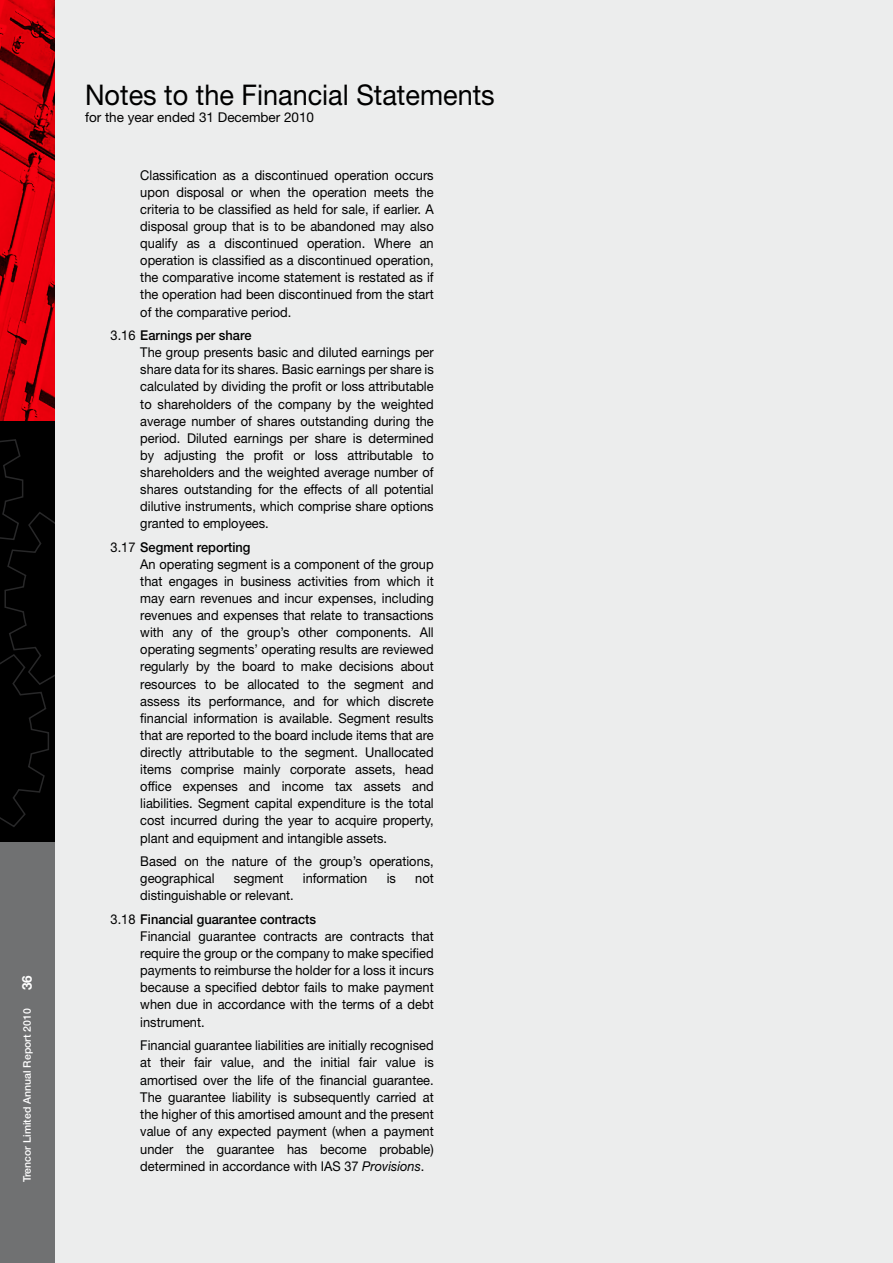
<style>
.page{position:relative;width:893px;height:1263px;background:#eceded}
.page>*{position:absolute;margin:0;border:0;box-sizing:border-box;transform-origin:0 0}
.t1{font:28.5px "Helvetica Neue LT Std";color:#000;scale:.95 1}
.t2{font:13.5px/17.1px "Helvetica Neue LT Std";color:#000;text-align:justify;scale:.95 1}
.t3{font:13.5px "Helvetica Neue LT Std";color:#000}
.t4{font:700 13.5px "Helvetica Neue LT Std";color:#fff}
.t5{font:500 10.5px "Helvetica Neue LT Std";color:#fff}
.s1{font-weight:500}
.s2{font-style:italic}
</style>
<div class="page">
<svg style="left:0;top:422px;width:54px;height:421px"></svg>
<div style="left:0;top:843px;width:54px;height:420px;background:#707172"></div>
<img style="left:0;top:0;width:54px;height:422px">
<p class="t4" style="left:19px;top:990px;width:17px;rotate:-90deg">36</p>
<p class="t5" style="left:21px;top:1182px;width:175px;rotate:-90deg">Trencor Limited Annual Report 2010</p>
<h1 class="t1" style="left:85px;top:78px;width:433px">Notes to the Financial Statements</h1>
<p class="t3" style="left:85px;top:109px;width:231px">for the year ended 31 December 2010</p>
<p class="t2" style="left:140px;top:166px;width:310px">Classification as a discontinued operation occurs upon disposal or when the operation meets the criteria to be classified as held for sale, if earlier. A disposal group that is to be abandoned may also qualify as a discontinued operation. Where an operation is classified as a discontinued operation, the comparative income statement is restated as if the operation had been discontinued from the start of the comparative period.</p>
<p class="t2" style="left:140px;top:326px;width:310px;text-align:left;text-indent:-30px">3.16 <span class="s1">Earnings per share<br></span>The group presents basic and diluted earnings per share data for its shares. Basic earnings per share is calculated by dividing the profit or loss attributable to shareholders of the company by the weighted average number of shares outstanding during the period. Diluted earnings per share is determined by adjusting the profit or loss attributable to shareholders and the weighted average number of shares outstanding for the effects of all potential dilutive instruments, which comprise share options granted to employees.</p>
<p class="t2" style="left:140px;top:538px;width:310px;text-align:left;text-indent:-30px">3.17 <span class="s1">Segment reporting<br></span>An operating segment is a component of the group that engages in business activities from which it may earn revenues and incur expenses, including revenues and expenses that relate to transactions with any of the group’s other components. All operating segments’ operating results are reviewed regularly by the board to make decisions about resources to be allocated to the segment and assess its performance, and for which discrete financial information is available. Segment results that are reported to the board include items that are directly attributable to the segment. Unallocated items comprise mainly corporate assets, head office expenses and income tax assets and liabilities. Segment capital expenditure is the total cost incurred during the year to acquire property, plant and equipment and intangible assets.</p>
<p class="t2" style="left:140px;top:852px;width:310px">Based on the nature of the group’s operations, geographical</p>
<p class="t2" style="left:234px;top:869px;width:54px">segment</p>
<p class="t2" style="left:303px;top:869px;width:70px">information</p>
<p class="t2" style="left:387px;top:869px;width:11px">is</p>
<p class="t2" style="left:415px;top:869px;width:21px">not</p>
<p class="t2" style="left:111px;top:883px;width:218px;line-height:23.5px;text-align:center">distinguishable or relevant.<br>3.18 <span class="s1">Financial guarantee contracts</span></p>
<p class="t2" style="left:140px;top:927px;width:310px">Financial guarantee contracts are contracts that require the group or the company to make specified payments to reimburse the holder for a loss it incurs because a specified debtor fails to make payment when due in accordance with the terms of a debt instrument.</p>
<p class="t2" style="left:140px;top:1036px;width:310px">Financial guarantee liabilities are initially recognised at their fair value, and the initial fair value is amortised over the life of the financial guarantee.<br>The guarantee liability is subsequently carried at the higher of this amortised amount and the present value of any expected payment (when a payment under the guarantee has become probable) determined in accordance with IAS 37 <span class="s2">Provisions</span>.</p>
</div>
